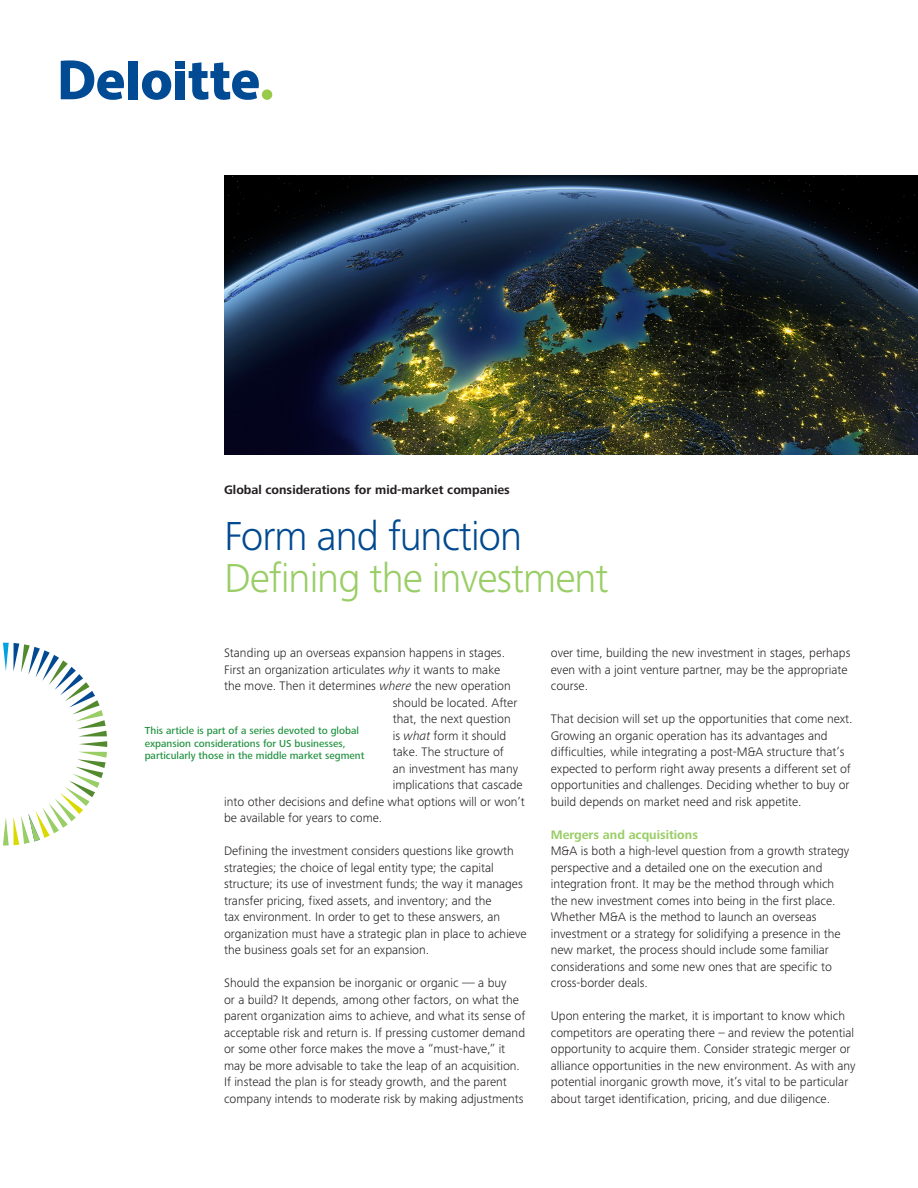
<style>
.page{position:relative;width:918px;height:1188px;background:#fff}
.page>*{position:absolute;margin:0;border:0;box-sizing:border-box;transform-origin:0 0}
.Deloitte_title_4{font:300 42px "Frutiger Next Pro";letter-spacing:-.025em;color:#99cd65}
.Deloitte_title_4-2{font:300 42px "Frutiger Next Pro";letter-spacing:-.025em;color:#014990}
.Deloitte_body{font:300 12.75px/16.5px "Frutiger Next Pro";color:#231f20}
.Deloitte_body-2{font:700 12.75px "Frutiger Next Pro";color:#231f20}
.Deloitte_heading_2{font:700 12.75px "Frutiger Next Pro";color:#99cd65}
.Deloitte_body-3{font:500 10.5px/12.6px "Frutiger Next Pro";color:#1f913e}
.s1{font-style:italic}
</style>
<div class="page">
<img style="left:224px;top:176px;width:694px;height:278px">
<div style="left:128px;top:61px;width:10px;height:38px;background:#014a94"></div>
<svg style="left:142px;top:70px;width:29px;height:30px"></svg>
<div style="left:175px;top:71px;width:10px;height:28px;background:#014a94"></div>
<div style="left:175px;top:61px;width:10px;height:7px;background:#014a94"></div>
<svg style="left:189px;top:62px;width:70px;height:38px"></svg>
<div style="left:262px;top:89px;width:10px;height:11px;background:#97ca49;border-radius:50%"></div>
<svg style="left:61px;top:60px;width:63px;height:40px"></svg>
<svg style="left:3px;top:643px;width:104px;height:202px"></svg>
<p class="Deloitte_body-2" style="left:224px;top:482px;width:287px">Global considerations for mid-market companies</p>
<p class="Deloitte_title_4-2" style="left:224px;top:512px;width:300px">Form and function</p>
<p class="Deloitte_title_4" style="left:224px;top:554px;width:386px">Defining the investment</p>
<p class="Deloitte_body" style="left:224px;top:645px;width:282px">Standing up an overseas expansion happens in stages.</p>
<p class="Deloitte_body" style="left:224px;top:661px;width:278px">First an organization articulates <span class="s1">why</span> it wants to make</p>
<p class="Deloitte_body" style="left:224px;top:678px;width:288px">the move. Then it determines <span class="s1">where</span> the new operation</p>
<p class="Deloitte_body" style="left:393px;top:694px;width:126px">should be located. After</p>
<p class="Deloitte_body" style="left:393px;top:711px;width:119px">that, the next question</p>
<p class="Deloitte_body" style="left:393px;top:727px;width:115px">is <span class="s1">what</span> form it should</p>
<p class="Deloitte_body" style="left:393px;top:744px;width:112px">take. The structure of</p>
<p class="Deloitte_body" style="left:393px;top:760px;width:127px">an investment has many</p>
<p class="Deloitte_body" style="left:393px;top:777px;width:131px">implications that cascade</p>
<p class="Deloitte_body" style="left:224px;top:793px;width:302px">into other decisions and define what options will or won’t</p>
<p class="Deloitte_body" style="left:224px;top:810px;width:160px">be available for years to come.</p>
<p class="Deloitte_body" style="left:224px;top:843px;width:304px">Defining the investment considers questions like growth strategies; the choice of legal entity type; the capital structure; its use of investment funds; the way it manages transfer pricing, fixed assets, and inventory; and the<br>tax environment. In order to get to these answers, an organization must have a strategic plan in place to achieve the business goals set for an expansion.</p>
<p class="Deloitte_body" style="left:224px;top:975px;width:303px">Should the expansion be inorganic or organic — a buy<br>or a build? It depends, among other factors, on what the parent organization aims to achieve, and what its sense of acceptable risk and return is. If pressing customer demand or some other force makes the move a “must-have,” it may be more advisable to take the leap of an acquisition.<br>If instead the plan is for steady growth, and the parent company intends to moderate risk by making adjustments</p>
<p class="Deloitte_body-3" style="left:145px;top:724px;width:221px">This article is part of a series devoted to global expansion considerations for US businesses, particularly those in the middle market segment</p>
<p class="Deloitte_body" style="left:551px;top:645px;width:301px">over time, building the new investment in stages, perhaps even with a joint venture partner, may be the appropriate course.</p>
<p class="Deloitte_body" style="left:551px;top:711px;width:303px">That decision will set up the opportunities that come next.<br>Growing an organic operation has its advantages and difficulties, while integrating a post-M&amp;A structure that’s expected to perform right away presents a different set of opportunities and challenges. Deciding whether to buy or build depends on market need and risk appetite.</p>
<p class="Deloitte_heading_2" style="left:551px;top:827px;width:149px">Mergers and acquisitions</p>
<p class="Deloitte_body" style="left:551px;top:843px;width:300px">M&amp;A is both a high-level question from a growth strategy perspective and a detailed one on the execution and integration front. It may be the method through which the new investment comes into being in the first place.<br>Whether M&amp;A is the method to launch an overseas investment or a strategy for solidifying a presence in the new market, the process should include some familiar considerations and some new ones that are specific to cross-border deals.</p>
<p class="Deloitte_body" style="left:551px;top:1008px;width:306px">Upon entering the market, it is important to know which competitors are operating there – and review the potential opportunity to acquire them. Consider strategic merger or alliance opportunities in the new environment. As with any potential inorganic growth move, it’s vital to be particular about target identification, pricing, and due diligence.</p>
</div>
